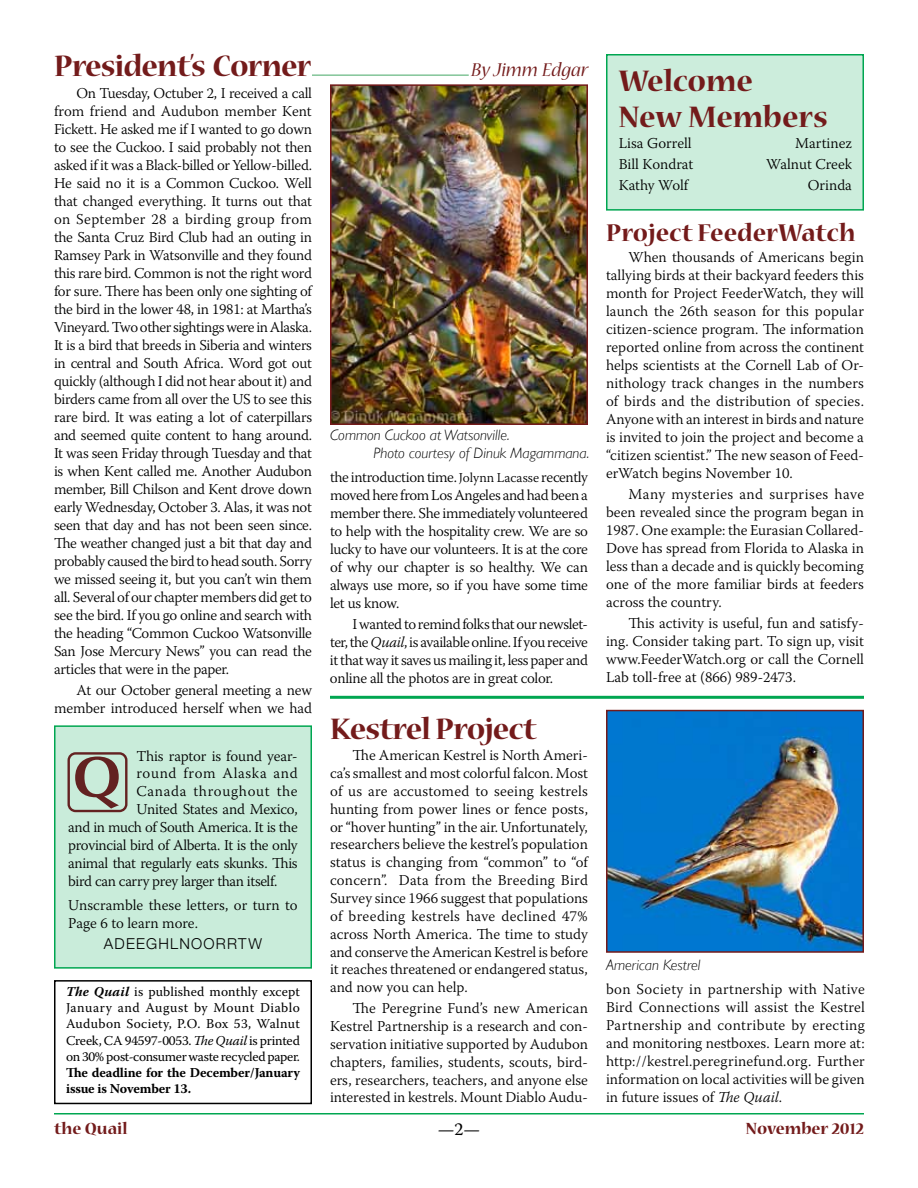
<style>
.page{position:relative;width:918px;height:1188px;background:#fff}
.page>*{position:absolute;margin:0;border:0;box-sizing:border-box;transform-origin:0 0}
.t1{font:700 57.6px "Zapf Humanist 601 BT";color:#632221}
.t2{font:700 33px "Nueva Std";letter-spacing:-.025em;color:#731b1b}
.t3{font:700 33px/36px "Nueva Std";color:#731b1b}
.t4{font:700 27px "Nueva Std";color:#731b1b}
.t5{font:italic 21px "Nueva Std";color:#731b1b}
.t6{font:700 18px "Nueva Std";color:#731b1b}
.t7{font:18px "Warnock Pro";color:#000}
.t8{font:300 15px/18px "Warnock Pro";letter-spacing:-.005em;color:#000;text-align:justify}
.t9{font:300 15px "Warnock Pro";letter-spacing:-.025em;color:#000}
.t10{font:italic 300 15px/18px "Gill Sans";color:#000}
.t11{font:300 15px "Warnock Pro";letter-spacing:.045em;color:#000}
.t12{font:300 15px "Helvetica Neue";letter-spacing:.08em;color:#000}
.t13{font:13.5px/16.2px "Warnock Pro";letter-spacing:-.02em;color:#000;text-align:justify}
.t14{font:700 13.5px/16.2px "Warnock Pro";letter-spacing:-.015em;color:#000}
.s1{font-weight:700;font-style:italic}
.s2{font-style:italic}
.s3{font-size:13.5px}
</style>
<div class="page">
<hr style="left:54px;top:1113px;width:810px;height:1px;background:#00a651">
<div style="left:606px;top:54px;width:258px;height:157px;background:#cceddc;border:2px solid #00a651"></div>
<hr style="left:312px;top:74px;width:157px;height:2px;background:#82c598">
<div style="left:54px;top:725px;width:258px;height:244px;background:#c9ecda;border:2px solid #00a651"></div>
<div style="left:68px;top:752px;width:59px;height:60px;border:2px solid #632221;border-radius:7px"></div>
<hr style="left:330px;top:696px;width:534px;height:3px;background:#00a651">
<img style="left:609px;top:713px;width:252px;height:237px">
<div style="left:606px;top:710px;width:258px;height:243px;border:2px solid #731b1b"></div>
<div style="left:54px;top:980px;width:258px;height:124px;border:2px solid #000"></div>
<img style="left:333px;top:87px;width:252px;height:335px">
<div style="left:330px;top:84px;width:258px;height:341px;border:2px solid #731b1b"></div>
<h2 class="t2" style="left:54px;top:51px;width:259px">President’s Corner</h2>
<h3 class="t5" style="left:471px;top:61px;width:119px">By Jimm Edgar</h3>
<p class="t8" style="left:54px;top:84px;width:260px;text-indent:22px">On Tuesday, Octuber 2, I received a call from friend and Audubon member Kent Fickett. He asked me if I wanted to go down to see the Cuckoo. I said probably not then asked if it was a Black-billed or Yellow-billed.<br>He said no it is a Common Cuckoo. Well that changed everything. It turns out that on September 28 a birding group from the Santa Cruz Bird Club had an outing in Ramsey Park in Watsonville and they found this rare bird. Common is not the right word for sure. There has been only one sighting of the bird in the lower 48, in 1981: at Martha’s Vineyard. Two other sightings were in Alaska.<br>It is a bird that breeds in Siberia and winters in central and South Africa. Word got out quickly (although I did not hear about it) and birders came from all over the US to see this rare bird. It was eating a lot of caterpillars and seemed quite content to hang around.<br>It was seen Friday through Tuesday and that is when Kent called me. Another Audubon member, Bill Chilson and Kent drove down early Wednesday, October 3. Alas, it was not seen that day and has not been seen since.<br>The weather changed just a bit that day and probably caused the bird to head south. Sorry we missed seeing it, but you can’t win them all. Several of our chapter members did get to see the bird. If you go online and search with the heading “Common Cuckoo Watsonville San Jose Mercury News” you can read the articles that were in the paper.</p>
<p class="t8" style="left:54px;top:681px;width:260px;text-align:right">At our October general meeting a new member introduced herself when we had</p>
<h1 class="t1" style="left:73px;top:741px;width:49px">Q</h1>
<p class="t8" style="left:136px;top:746px;width:163px">This raptor is found year-</p>
<p class="t11" style="left:136px;top:765px;width:163px">round from Alaska and</p>
<p class="t11" style="left:136px;top:782px;width:163px">Canada throughout the</p>
<p class="t8" style="left:136px;top:800px;width:163px">United States and Mexico,</p>
<p class="t9" style="left:68px;top:818px;width:231px">and in much of South America. It is the</p>
<p class="t9" style="left:68px;top:836px;width:231px">provincial bird of Alberta. It is the only</p>
<p class="t9" style="left:68px;top:854px;width:231px">animal that regularly eats skunks. This</p>
<p class="t9" style="left:68px;top:872px;width:211px">bird can carry prey larger than itself.</p>
<p class="t8" style="left:68px;top:896px;width:231px">Unscramble these letters, or turn to<br>Page 6 to learn more.</p>
<p class="t12" style="left:104px;top:934px;width:160px">ADEEGHLNOORRTW</p>
<p class="t13" style="left:66px;top:983px;width:236px"><span class="s1">The Quail</span> is published monthly except January and August by Mount Diablo Audubon Society, P.O. Box 53, Walnut Creek, CA 94597-0053. <span class="s2">The Quail</span> is printed on 30% post-consumer waste recycled paper.</p>
<p class="t14" style="left:66px;top:1064px;width:236px">The deadline for the December/January issue is November 13.</p>
<p class="t10" style="left:373px;top:426px;width:217px;text-indent:-43px">Common Cuckoo at Watsonville.<br>Photo courtesy of Dinuk Magammana.</p>
<p class="t8" style="left:330px;top:468px;width:260px">the introduction time. <span class="s3">Jolynn Lacasse</span> recently moved here from Los Angeles and had been a member there. She immediately volunteered to help with the hospitality crew. We are so lucky to have our volunteers. It is at the core of why our chapter is so healthy. We can always use more, so if you have some time let us know.</p>
<p class="t8" style="left:330px;top:615px;width:260px;text-indent:23px">I wanted to remind folks that our newslet&shy;ter, the <span class="s2">Quail</span>, is available online. If you receive it that way it saves us mailing it, less paper and online all the photos are in great color.</p>
<h2 class="t2" style="left:330px;top:714px;width:208px">Kestrel Project</h2>
<p class="t8" style="left:330px;top:746px;width:260px;text-indent:22px">The American Kestrel is North Ameri&shy;ca’s smallest and most colorful falcon. Most of us are accustomed to seeing kestrels hunting from power lines or fence posts, or “hover hunting” in the air. Unfortunately, researchers believe the kestrel’s population status is changing from “common” to “of concern”. Data from the Breeding Bird Survey since 1966 suggest that populations of breeding kestrels have declined 47% across North America. The time to study and conserve the American Kestrel is before it reaches threatened or endangered status, and now you can help.</p>
<p class="t8" style="left:330px;top:999px;width:260px;text-indent:22px">The Peregrine Fund’s new American Kestrel Partnership is a research and con&shy;servation initiative supported by Audubon chapters, families, students, scouts, bird&shy;ers, researchers, teachers, and anyone else interested in kestrels. Mount Diablo Audu-</p>
<h2 class="t3" style="left:619px;top:64px;width:211px">Welcome<br>New Members</h2>
<p class="t8" style="left:619px;top:133px;width:74px">Lisa Gorrell</p>
<p class="t8" style="left:795px;top:133px;width:58px">Martinez</p>
<p class="t8" style="left:619px;top:154px;width:76px">Bill Kondrat</p>
<p class="t8" style="left:766px;top:154px;width:87px">Walnut Creek</p>
<p class="t8" style="left:619px;top:175px;width:71px">Kathy Wolf</p>
<p class="t8" style="left:808px;top:175px;width:46px">Orinda</p>
<h3 class="t4" style="left:606px;top:221px;width:251px">Project FeederWatch</h3>
<p class="t8" style="left:606px;top:248px;width:260px;text-indent:22px">When thousands of Americans begin tallying birds at their backyard feeders this month for Project FeederWatch, they will launch the 26th season for this popular citizen-science program. The information reported online from across the continent helps scientists at the Cornell Lab of Or&shy;nithology track changes in the numbers of birds and the distribution of species.<br>Anyone with an interest in birds and nature is invited to join the project and become a “citizen scientist.” The new season of Feed&shy;erWatch begins November 10.</p>
<p class="t8" style="left:606px;top:485px;width:260px;text-indent:22px">Many mysteries and surprises have been revealed since the program began in 1987. One example: the Eurasian Collared-Dove has spread from Florida to Alaska in less than a decade and is quickly becoming one of the more familiar birds at feeders across the country.</p>
<p class="t8" style="left:606px;top:614px;width:260px;text-indent:22px">This activity is useful, fun and satisfy&shy;ing. Consider taking part. To sign up, visit www.FeederWatch.org or call the Cornell Lab toll-free at (866) 989-2473.</p>
<p class="t10" style="left:606px;top:956px;width:96px">American Kestrel</p>
<p class="t8" style="left:606px;top:980px;width:261px">bon Society in partnership with Native Bird Connections will assist the Kestrel Partnership and contribute by erecting and monitoring nestboxes. Learn more at: http://kestrel.peregrinefund.org. Further information on local activities will be given in future issues of <span class="s2">The Quail</span>.</p>
<p class="t6" style="left:54px;top:1120px;width:75px">the Quail</p>
<p class="t7" style="left:438px;top:1118px;width:44px">—2—</p>
<p class="t6" style="left:746px;top:1120px;width:120px">November 2012</p>
</div>
